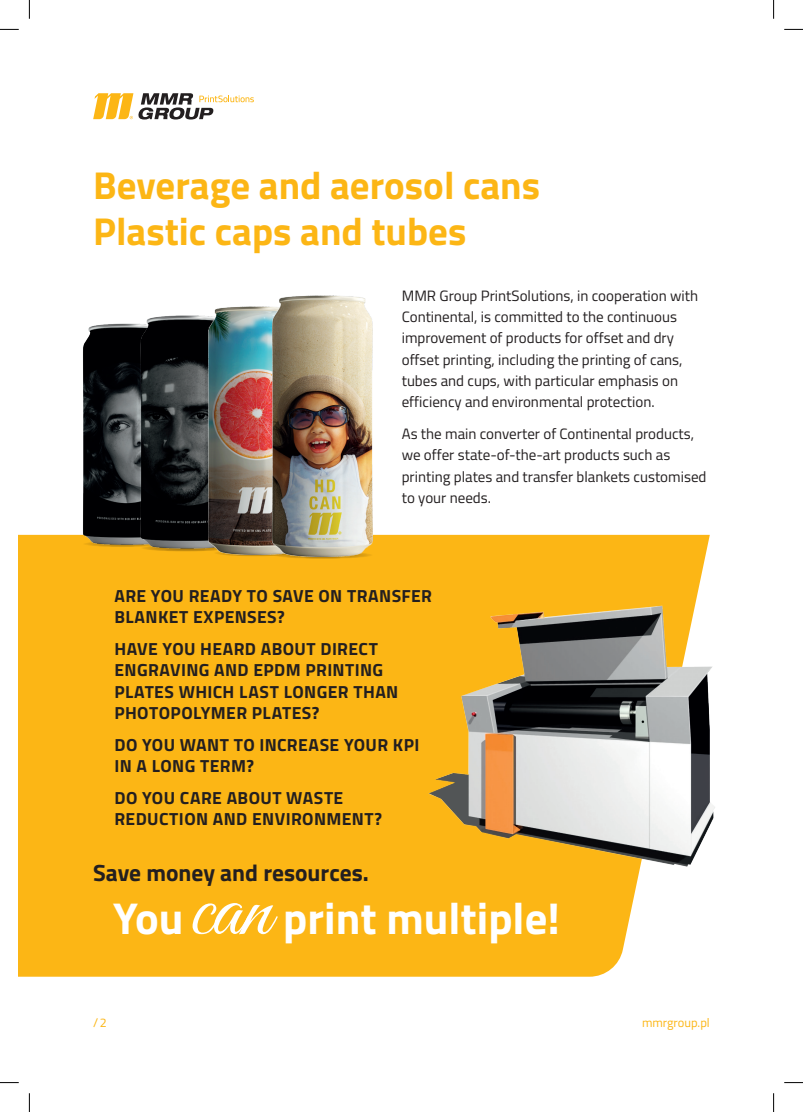
<style>
.page{position:relative;width:803px;height:1112px;background:#fff}
.page>*{position:absolute;margin:0;border:0;box-sizing:border-box;transform-origin:0 0}
.t1{font:700 44.62px "Cairo";color:#fff}
.t2{font:700 38.88px/45.8px "Cairo";color:#fcb615}
.t3{font:700 23.5px "Cairo";color:#231f20}
.t4{font:700 17.5px/21.2px "Cairo";letter-spacing:.02em;color:#231f20}
.t5{font:15px/21.2px "Cairo";color:#231f20}
.t6{font:12.5px "Cairo";color:#fcb615}
.s1{font-family:"Great Vibes";font-weight:400;font-size:86.25px}
</style>
<div class="page">
<div style="left:19px;top:534px;width:691px;height:442px;background:#fcb615"></div>
<svg style="left:93px;top:93px;width:161px;height:26px"></svg>
<img style="left:427px;top:589px;width:288px;height:317px">
<svg style="left:273px;top:551px;width:100px;height:7px"></svg>
<svg style="left:214px;top:549px;width:82px;height:7px"></svg>
<svg style="left:141px;top:544px;width:89px;height:7px"></svg>
<svg style="left:83px;top:541px;width:78px;height:6px"></svg>
<img style="left:75px;top:323px;width:64px;height:222px">
<img style="left:139px;top:315px;width:70px;height:234px">
<img style="left:209px;top:307px;width:63px;height:247px">
<img style="left:272px;top:295px;width:100px;height:261px">
<svg style="left:0;top:29px;width:19px;height:1px"></svg>
<svg style="left:784px;top:29px;width:19px;height:1px"></svg>
<svg style="left:0;top:1082px;width:19px;height:1px"></svg>
<svg style="left:784px;top:1082px;width:19px;height:1px"></svg>
<svg style="left:29px;top:0;width:1px;height:19px"></svg>
<svg style="left:29px;top:1093px;width:1px;height:18px"></svg>
<svg style="left:773px;top:0;width:1px;height:19px"></svg>
<svg style="left:773px;top:1093px;width:1px;height:18px"></svg>
<p class="t2" style="left:93px;top:162px;width:448px">Beverage and aerosol cans<br>Plastic caps and tubes</p>
<p class="t5" style="left:402px;top:285px;width:298px">MMR Group PrintSolutions, in cooperation with Continental, is committed to the continuous improvement of products for offset and dry offset printing, including the printing of cans, tubes and cups, with particular emphasis on efficiency and environmental protection.</p>
<p class="t5" style="left:402px;top:423px;width:306px">As the main converter of Continental products, we offer state-of-the-art products such as printing plates and transfer blankets customised to your needs.</p>
<p class="t4" style="left:114px;top:585px;width:319px">ARE YOU READY TO SAVE ON TRANSFER<br>BLANKET EXPENSES?</p>
<p class="t4" style="left:114px;top:638px;width:285px">HAVE YOU HEARD ABOUT DIRECT<br>ENGRAVING AND EPDM PRINTING<br>PLATES WHICH LAST LONGER THAN<br>PHOTOPOLYMER PLATES?</p>
<p class="t4" style="left:114px;top:733px;width:306px">DO YOU WANT TO INCREASE YOUR KPI<br>IN A LONG TERM?</p>
<p class="t4" style="left:114px;top:786px;width:269px">DO YOU CARE ABOUT WASTE<br>REDUCTION AND ENVIRONMENT?</p>
<p class="t3" style="left:93px;top:853px;width:277px">Save money and resources.</p>
<p class="t1" style="left:113px;top:881px;width:448px">You <span class="s1">can</span> print multiple!</p>
<p class="t6" style="left:93px;top:1013px;width:15px">/2</p>
<p class="t6" style="left:642px;top:1013px;width:69px">mmrgroup.pl</p>
</div>
